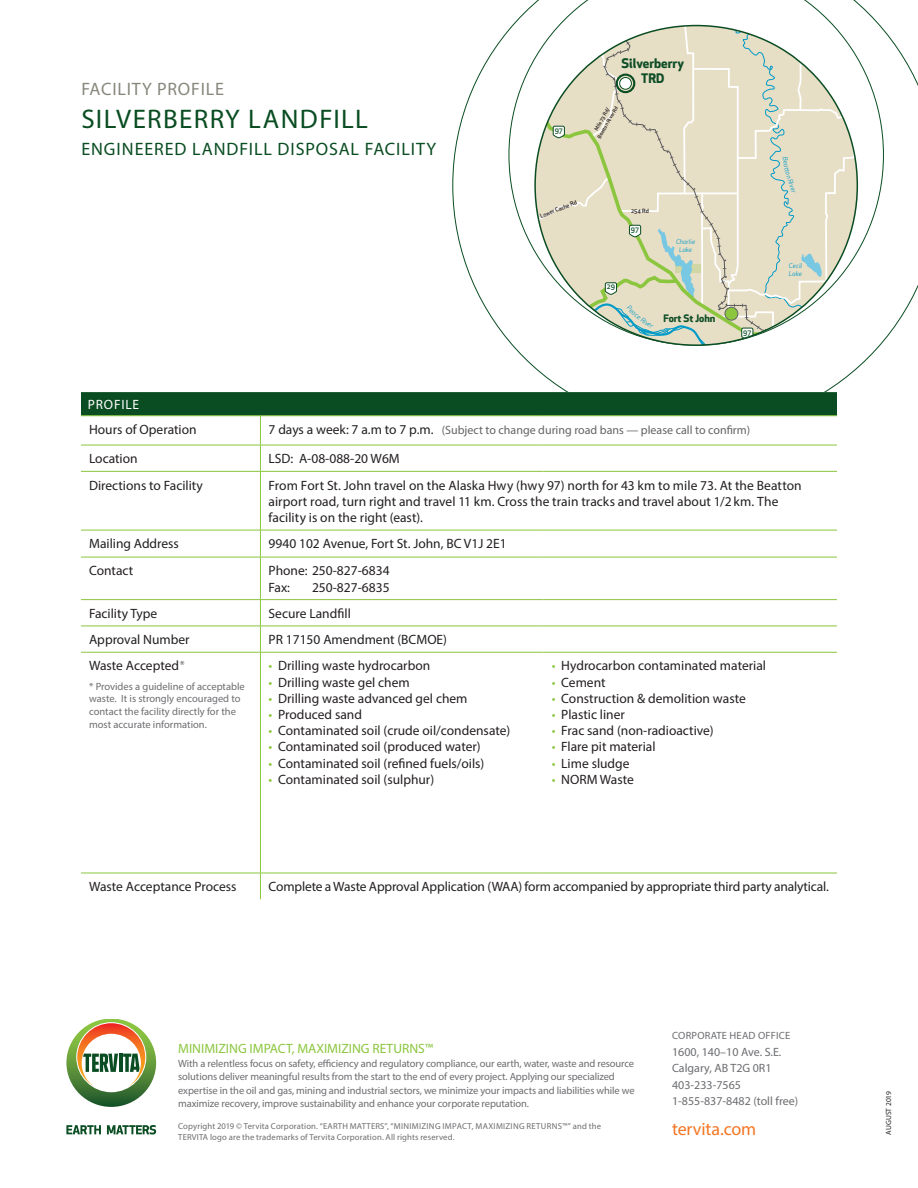
<style>
.page{position:relative;width:918px;height:1188px;background:#fff}
.page>*{position:absolute;margin:0;border:0;box-sizing:border-box;transform-origin:0 0}
.Head_Main{font:27px "Myriad Pro";letter-spacing:.05em;color:#0a4d22}
.Head_Main-2{font:18px "Myriad Pro";letter-spacing:.045em;color:#0a4d22}
.Head_Main-3{font:18px "Myriad Pro";letter-spacing:.045em;color:#88877d}
.t1{font:18px "Myriad Pro";letter-spacing:-.005em;color:#f57523}
.Table_Book{font:13.5px/16.2px "Myriad Pro";color:#231f20}
.Table_Medium{font:13.5px "Myriad Pro";color:#231f20}
.t2{font:13.5px "Myriad Pro";color:#8bc63e}
.Table_Head{font:13.5px "Myriad Pro";letter-spacing:.06em;color:#fff}
.t3{font:700 12.9px/15.5px "Apex New";color:#0e4e26;text-align:center}
.Table_Book-2{font:12px "Myriad Pro";color:#636366}
.t4{font:12px/16.5px "Myriad Pro";color:#6c6d70}
.Table_Medium-2{font:10.5px/13.5px "Myriad Pro";letter-spacing:-.01em;color:#6c6d70}
.Table_Medium-3{font:10.5px "Myriad Pro";letter-spacing:.02em;color:#6c6d70}
.t5{font:700 10.05px "Apex New";color:#0e4e26}
.t6{font:8.7px/10.5px "Myriad Pro";letter-spacing:.02em;color:#6c6d70}
.t7{font:7.5px "Myriad Pro";letter-spacing:.02em;color:#231f20}
.t8{font:500 7.2px "Apex New";color:#0e4e26}
.t9{font:italic 6.45px/7.9px "Apex New";color:#009bc8;text-align:center}
.t10{font:500 5.7px "Apex New";color:#231f20}
.t11{font:500 4.95px/6.4px "Apex New";color:#231f20;text-align:center}
.s1{font-size:13.5px;color:#231f20}
.s2{font-size:12px;color:#6c6d70}
.s3{color:#8bc63e}
</style>
<div class="page">
<svg style="left:66px;top:1125px;width:35px;height:9px"></svg>
<svg style="left:107px;top:1125px;width:49px;height:10px"></svg>
<svg style="left:66px;top:1019px;width:90px;height:88px"></svg>
<svg style="left:453px;top:29px;width:465px;height:363px"></svg>
<svg style="left:509px;top:0;width:375px;height:345px"></svg>
<svg style="left:81px;top:392px;width:756px;height:79px"></svg>
<hr style="left:544px;top:445px;width:293px;height:1px;background:#8bc63e">
<hr style="left:81px;top:471px;width:179px;height:1px;background:#8bc63e">
<hr style="left:260px;top:471px;width:284px;height:1px;background:#8bc63e">
<hr style="left:260px;top:472px;width:1px;height:58px;background:#8bc63e">
<hr style="left:544px;top:471px;width:293px;height:1px;background:#8bc63e">
<hr style="left:81px;top:530px;width:179px;height:1px;background:#8bc63e">
<hr style="left:260px;top:530px;width:284px;height:1px;background:#8bc63e">
<svg style="left:260px;top:530px;width:1px;height:27px"></svg>
<hr style="left:544px;top:530px;width:293px;height:1px;background:#8bc63e">
<hr style="left:81px;top:557px;width:179px;height:1px;background:#8bc63e">
<hr style="left:260px;top:557px;width:284px;height:1px;background:#8bc63e">
<hr style="left:260px;top:557px;width:1px;height:42px;background:#8bc63e">
<hr style="left:544px;top:557px;width:293px;height:1px;background:#8bc63e">
<hr style="left:81px;top:599px;width:179px;height:1px;background:#8bc63e">
<hr style="left:260px;top:599px;width:284px;height:1px;background:#8bc63e">
<hr style="left:544px;top:599px;width:293px;height:1px;background:#8bc63e">
<hr style="left:81px;top:626px;width:179px;height:1px;background:#8bc63e">
<hr style="left:260px;top:626px;width:284px;height:1px;background:#8bc63e">
<svg style="left:260px;top:600px;width:1px;height:52px"></svg>
<hr style="left:544px;top:626px;width:293px;height:1px;background:#8bc63e">
<hr style="left:81px;top:652px;width:179px;height:1px;background:#8bc63e">
<hr style="left:260px;top:652px;width:284px;height:1px;background:#8bc63e">
<hr style="left:260px;top:653px;width:1px;height:220px;background:#8bc63e">
<hr style="left:544px;top:652px;width:293px;height:1px;background:#8bc63e">
<hr style="left:81px;top:873px;width:179px;height:1px;background:#8bc63e">
<hr style="left:260px;top:873px;width:284px;height:1px;background:#8bc63e">
<svg style="left:260px;top:873px;width:1px;height:26px"></svg>
<hr style="left:544px;top:873px;width:293px;height:1px;background:#8bc63e">
<svg style="left:535px;top:26px;width:322px;height:319px"></svg>
<p class="Head_Main-3" style="left:81px;top:77px;width:144px">FACILITY PROFILE</p>
<p class="Head_Main" style="left:82px;top:103px;width:288px">SILVERBERRY LANDFILL</p>
<p class="Head_Main-2" style="left:81px;top:138px;width:356px">ENGINEERED LANDFILL DISPOSAL FACILITY</p>
<p class="t8" style="left:555px;top:125px;width:10px">97</p>
<p class="t3" style="left:622px;top:55px;width:64px">Silverberry<br>TRD</p>
<p class="t11" style="left:590px;top:133px;width:37px;rotate:-60deg">Mile 73 Rd/<br>Bea on River Rd</p>
<p class="t10" style="left:539px;top:212px;width:40px;rotate:-21deg">Lower Cache Rd</p>
<p class="t8" style="left:607px;top:282px;width:9px">29</p>
<p class="t10" style="left:631px;top:207px;width:19px">254 Rd</p>
<p class="t8" style="left:631px;top:225px;width:10px">97</p>
<p class="t9" style="left:676px;top:238px;width:21px">Charlie<br>Lake</p>
<p class="t9" style="left:638px;top:311px;width:23px;rotate:35deg">ce River</p>
<p class="t5" style="left:664px;top:311px;width:53px">Fort St John</p>
<p class="t8" style="left:743px;top:327px;width:10px">97</p>
<p class="t9" style="left:791px;top:170px;width:23px;rotate:72deg">on River</p>
<p class="t9" style="left:789px;top:262px;width:15px;text-align:left">Cecil<br>Lake</p>
<p class="Table_Head" style="left:88px;top:396px;width:53px">PROFILE</p>
<p class="Table_Medium" style="left:89px;top:421px;width:109px">Hours of Operation</p>
<p class="Table_Book-2" style="left:269px;top:423px;width:483px"><span class="s1">7 days a week: 7 a.m to 7 p.m.</span> (Subject to change during road bans — please call to confirm)</p>
<p class="Table_Medium" style="left:89px;top:450px;width:50px">Location</p>
<p class="Table_Book" style="left:269px;top:450px;width:133px">LSD: A-08-088-20 W6M</p>
<p class="Table_Medium" style="left:89px;top:477px;width:115px">Directions to Facility</p>
<p class="Table_Book" style="left:269px;top:477px;width:535px">From Fort St. John travel on the Alaska Hwy (hwy 97) north for 43 km to mile 73. At the Beatton airport road, turn right and travel 11 km. Cross the train tracks and travel about 1/2 km. The facility is on the right (east).</p>
<p class="Table_Medium" style="left:89px;top:535px;width:91px">Mailing Address</p>
<p class="Table_Book" style="left:269px;top:535px;width:240px">9940 102 Avenue, Fort St. John, BC V1J 2E1</p>
<p class="Table_Medium" style="left:89px;top:562px;width:46px">Contact</p>
<p class="Table_Book" style="left:269px;top:562px;width:123px">Phone: 250-827-6834</p>
<p class="Table_Book" style="left:269px;top:579px;width:23px">Fax:</p>
<p class="Table_Book" style="left:312px;top:579px;width:79px">250-827-6835</p>
<p class="Table_Medium" style="left:89px;top:605px;width:70px">Facility Type</p>
<p class="Table_Book" style="left:269px;top:605px;width:84px">Secure Landfill</p>
<p class="Table_Medium" style="left:89px;top:631px;width:102px">Approval Number</p>
<p class="Table_Book" style="left:269px;top:631px;width:180px">PR 17150 Amendment (BCMOE)</p>
<p class="Table_Medium" style="left:89px;top:658px;width:97px">Waste Accepted<span class="s2">*</span></p>
<p class="Table_Medium-2" style="left:89px;top:680px;width:157px;line-height:12.6px">* Provides a guideline of acceptable waste. It is strongly encouraged to contact the facility directly for the most accurate information.</p>
<p class="Table_Book" style="left:269px;top:658px;width:163px"><span class="s3">•</span> Drilling waste hydrocarbon</p>
<p class="Table_Book" style="left:269px;top:674px;width:143px"><span class="s3">•</span> Drilling waste gel chem</p>
<p class="Table_Book" style="left:269px;top:690px;width:201px"><span class="s3">•</span> Drilling waste advanced gel chem</p>
<p class="Table_Book" style="left:269px;top:706px;width:95px"><span class="s3">•</span> Produced sand</p>
<p class="Table_Book" style="left:269px;top:722px;width:243px"><span class="s3">•</span> Contaminated soil (crude oil/condensate)</p>
<p class="Table_Book" style="left:269px;top:739px;width:214px"><span class="s3">•</span> Contaminated soil (produced water)</p>
<p class="Table_Book" style="left:269px;top:755px;width:217px"><span class="s3">•</span> Contaminated soil (refined fuels/oils)</p>
<p class="Table_Book" style="left:269px;top:771px;width:167px"><span class="s3">•</span> Contaminated soil (sulphur)</p>
<p class="Table_Book" style="left:552px;top:658px;width:216px"><span class="s3">•</span> Hydrocarbon contaminated material</p>
<p class="Table_Book" style="left:552px;top:674px;width:55px"><span class="s3">•</span> Cement</p>
<p class="Table_Book" style="left:552px;top:690px;width:196px"><span class="s3">•</span> Construction &amp; demolition waste</p>
<p class="Table_Book" style="left:552px;top:706px;width:75px"><span class="s3">•</span> Plastic liner</p>
<p class="Table_Book" style="left:552px;top:722px;width:164px"><span class="s3">•</span> Frac sand (non-radioactive)</p>
<p class="Table_Book" style="left:552px;top:739px;width:105px"><span class="s3">•</span> Flare pit material</p>
<p class="Table_Book" style="left:552px;top:755px;width:79px"><span class="s3">•</span> Lime sludge</p>
<p class="Table_Book" style="left:552px;top:771px;width:84px"><span class="s3">•</span> NORM Waste</p>
<p class="Table_Medium" style="left:89px;top:878px;width:149px">Waste Acceptance Process</p>
<p class="Table_Book" style="left:269px;top:878px;width:562px">Complete a Waste Approval Application (WAA) form accompanied by appropriate third party analytical.</p>
<p class="t2" style="left:178px;top:1040px;width:257px">MINIMIZING IMPACT, MAXIMIZING RETURNS™</p>
<p class="Table_Medium-2" style="left:178px;top:1056px;width:458px">With a relentless focus on safety, efficiency and regulatory compliance, our earth, water, waste and resource solutions deliver meaningful results from the start to the end of every project. Applying our specialized expertise in the oil and gas, mining and industrial sectors, we minimize your impacts and liabilities while we maximize recovery, improve sustainability and enhance your corporate reputation.</p>
<p class="t6" style="left:178px;top:1121px;width:424px">Copyright 2019 © Tervita Corporation. “EARTH MATTERS”, “MINIMIZING IMPACT, MAXIMIZING RETURNS™” and the<br>TERVITA logo are the trademarks of Tervita Corporation. All rights reserved.</p>
<p class="Table_Medium-3" style="left:672px;top:1029px;width:120px">CORPORATE HEAD OFFICE</p>
<p class="t4" style="left:672px;top:1043px;width:128px">1600, 140–10 Ave. S.E.<br>Calgary, AB T2G 0R1<br>403-233-7565<br>1-855-837-8482 (toll free)</p>
<h2 class="t1" style="left:672px;top:1118px;width:86px">tervita.com</h2>
<p class="t7" style="left:884px;top:1135px;width:46px;rotate:-90deg">AUGUST 2019</p>
</div>
